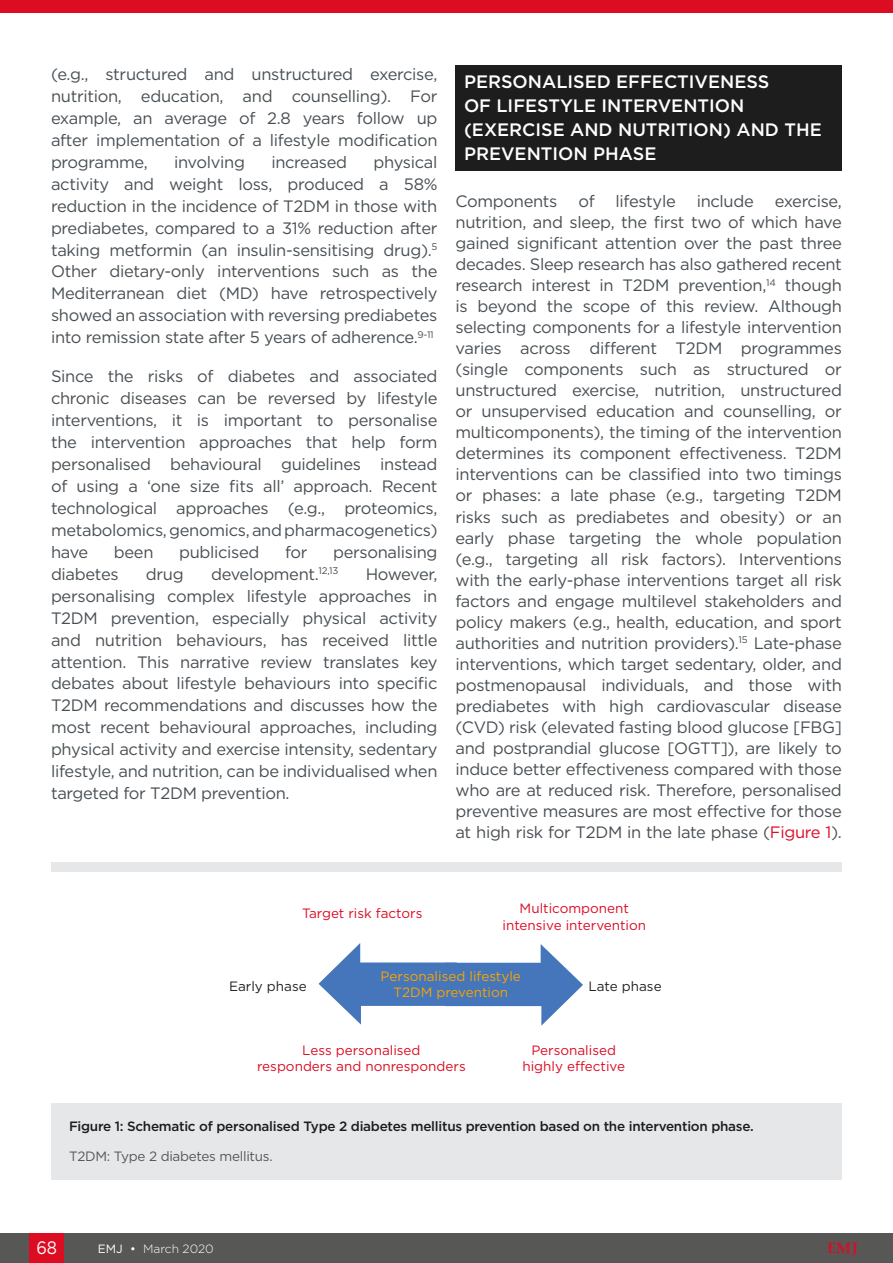
<style>
.page{position:relative;width:893px;height:1263px;background:#fff}
.page>*{position:absolute;margin:0;border:0;box-sizing:border-box;transform-origin:0 0}
.H1__Heading_1{font:500 18px/24px "Gotham";color:#fff}
.t1{font:18px "Gotham";color:#fff;scale:.9 1}
.Body_Text{font:16.5px/21.9px "Gotham";letter-spacing:-.02em;color:#484f54;text-align:justify}
.t2{font:700 15px "Palatino Linotype";color:#dc0c23}
.t3{font:13.5px/16.2px "Gotham";color:#dc0c23;text-align:center}
.t4{font:500 13.5px "Gotham";letter-spacing:-.02em;color:#1d1d1d}
.t5{font:13.5px/16.2px "Gotham";color:#f7a400;text-align:center}
.t6{font:13.5px "Gotham";letter-spacing:-.02em;color:#575756}
.t7{font:13.5px "Gotham";color:#231f20}
.t8{font:300 12px "Gotham";color:#fff}
.s1{color:#dc0c23}
.s2{font-weight:400}
</style>
<div class="page">
<div style="left:0;top:1233px;width:893px;height:30px;background:#575756"></div>
<div style="left:30px;top:1233px;width:34px;height:30px;background:#dc0c23"></div>
<div style="left:0;top:0;width:893px;height:13px;background:#dc0c23"></div>
<div style="left:455px;top:65px;width:387px;height:105px;background:#1d1d1d"></div>
<svg style="left:319px;top:943px;width:264px;height:83px"></svg>
<div style="left:51px;top:862px;width:791px;height:10px;background:#e6e7e9"></div>
<div style="left:51px;top:1103px;width:791px;height:76px;background:#e6e7e9"></div>
<p class="Body_Text" style="left:51px;top:63px;width:388px">(e.g., structured and unstructured exercise, nutrition, education, and counselling). For example, an average of 2.8 years follow up after implementation of a lifestyle modification programme,</p>
<p class="Body_Text" style="left:51px;top:151px;width:388px;text-indent:323px">physical activity and weight loss, produced a 58% reduction in the incidence of T2DM in those with prediabetes, compared to a 31% reduction after taking metformin (an insulin-sensitising drug).<sup>5<br></sup>Other dietary-only interventions such as the Mediterranean diet (MD) have retrospectively showed an association with reversing prediabetes into remission state after 5 years of adherence.<sup>9-11</sup></p>
<p class="Body_Text" style="left:51px;top:365px;width:388px">Since the risks of diabetes and associated chronic diseases can be reversed by lifestyle interventions, it is important to personalise the intervention approaches that help form personalised behavioural guidelines instead of using a ‘one size fits all’ approach. Recent technological approaches (e.g., proteomics, metabolomics, genomics, and pharmacogenetics) have</p>
<p class="Body_Text" style="left:174px;top:151px;width:72px">involving</p>
<p class="Body_Text" style="left:271px;top:151px;width:77px">increased</p>
<p class="Body_Text" style="left:114px;top:541px;width:41px">been</p>
<p class="Body_Text" style="left:179px;top:541px;width:82px">publicised</p>
<p class="Body_Text" style="left:285px;top:541px;width:24px">for</p>
<p class="Body_Text" style="left:333px;top:541px;width:106px">personalising</p>
<p class="Body_Text" style="left:51px;top:563px;width:69px">diabetes</p>
<p class="Body_Text" style="left:146px;top:563px;width:39px">drug</p>
<p class="Body_Text" style="left:211px;top:563px;width:129px">development.<sup>12,13</sup></p>
<p class="Body_Text" style="left:51px;top:563px;width:388px;text-indent:315px">However, personalising complex lifestyle approaches in T2DM prevention, especially physical activity and nutrition behaviours, has received little attention. This narrative review translates key debates about lifestyle behaviours into specific T2DM recommendations and discusses how the most recent behavioural approaches, including physical activity and exercise intensity, sedentary lifestyle, and nutrition, can be individualised when targeted for T2DM prevention.</p>
<p class="H1__Heading_1" style="left:464px;top:70px;width:359px">PERSONALISED EFFECTIVENESS<br>OF LIFESTYLE INTERVENTION (EXERCISE AND NUTRITION) AND THE<br>PREVENTION PHASE</p>
<p class="Body_Text" style="left:455px;top:190px;width:104px">Components</p>
<p class="Body_Text" style="left:578px;top:190px;width:18px">of</p>
<p class="Body_Text" style="left:616px;top:190px;width:62px">lifestyle</p>
<p class="Body_Text" style="left:697px;top:190px;width:59px">include</p>
<p class="Body_Text" style="left:455px;top:190px;width:388px;line-height:21px;text-indent:319px">exercise, nutrition, and sleep, the first two of which have gained significant attention over the past three decades. Sleep research has also gathered recent research interest in T2DM prevention,<sup>14</sup> though is beyond the scope of this review. Although selecting components for a lifestyle intervention varies across different T2DM programmes (single components such as structured or unstructured exercise, nutrition, unstructured or unsupervised education and counselling, or multicomponents), the timing of the intervention determines its component effectiveness. T2DM interventions can be classified into two timings or phases: a late phase (e.g., targeting T2DM risks such as prediabetes and obesity) or an early phase targeting the whole population (e.g., targeting all risk factors). Interventions with the early-phase interventions target all risk factors and engage multilevel stakeholders and policy makers (e.g., health, education, and sport authorities and nutrition providers).<sup>15</sup> Late-phase interventions, which target sedentary, older, and postmenopausal individuals, and those with prediabetes with high cardiovascular disease (CVD) risk (elevated fasting blood glucose [FBG] and postprandial glucose [OGTT]), are likely to induce better effectiveness compared with those who are at reduced risk. Therefore, personalised preventive measures are most effective for those at high risk for T2DM in the late phase (<span class="s1">Figure 1</span>).</p>
<p class="t3" style="left:302px;top:905px;width:122px">Target risk factors</p>
<p class="t3" style="left:502px;top:900px;width:145px">Multicomponent intensive intervention</p>
<p class="t5" style="left:381px;top:968px;width:142px">Personalised lifestyle<br>T2DM prevention</p>
<p class="t7" style="left:229px;top:978px;width:79px">Early phase</p>
<p class="t7" style="left:588px;top:978px;width:75px">Late phase</p>
<p class="t3" style="left:302px;top:1041px;width:120px">Less personalised</p>
<p class="t3" style="left:257px;top:1058px;width:210px">responders and nonresponders</p>
<p class="t3" style="left:522px;top:1042px;width:104px">Personalised highly effective</p>
<p class="t4" style="left:69px;top:1117px;width:686px">Figure 1: Schematic of personalised Type 2 diabetes mellitus prevention based on the intervention phase.</p>
<p class="t6" style="left:69px;top:1148px;width:205px">T2DM: Type 2 diabetes mellitus.</p>
<p class="t1" style="left:37px;top:1236px;width:24px">68</p>
<p class="t8" style="left:98px;top:1241px;width:117px"><span class="s2">EMJ •</span> March 2020</p>
<p class="t2" style="left:827px;top:1238px;width:32px">EMJ</p>
</div>
